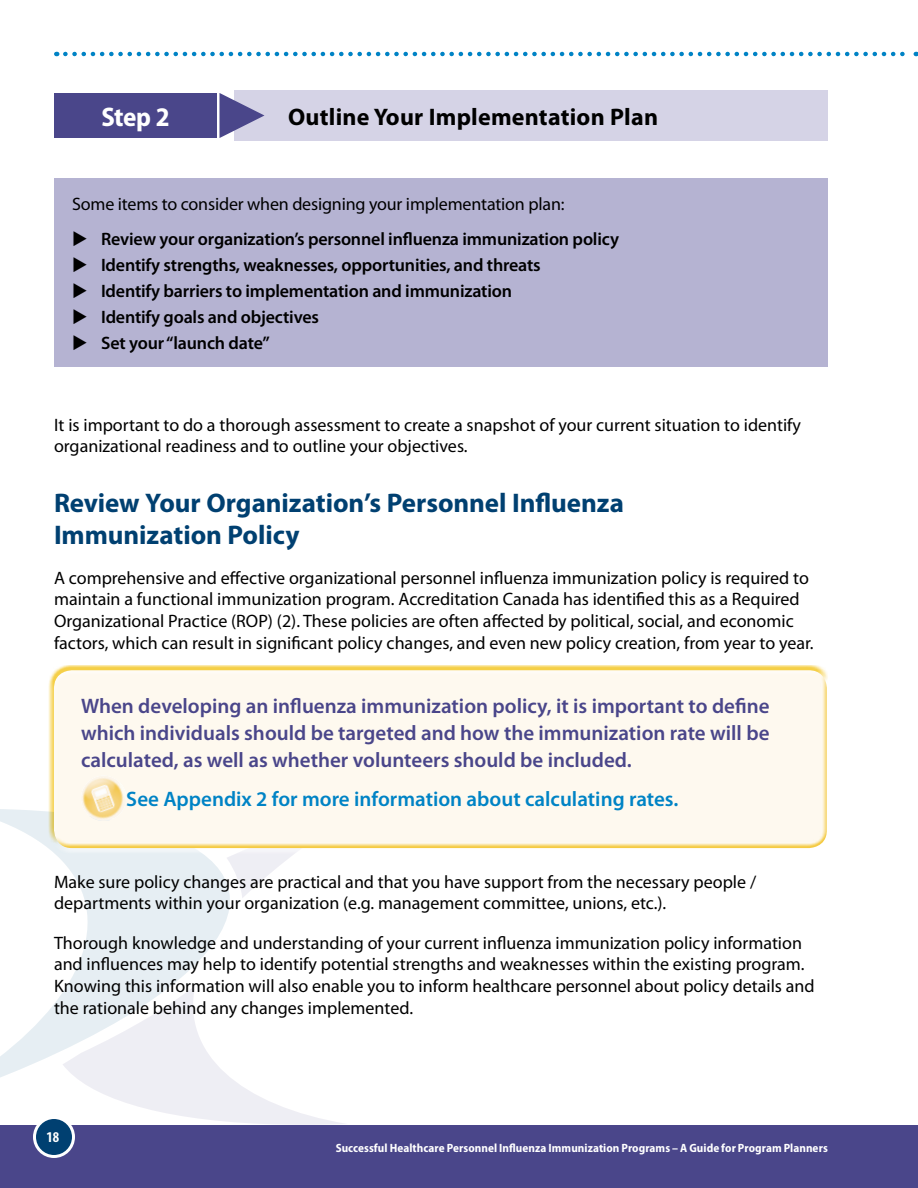
<style>
.page{position:relative;width:918px;height:1188px;background:#fff}
.page>*{position:absolute;margin:0;border:0;box-sizing:border-box;transform-origin:0 0}
.t1{font:700 27px/32.4px "Myriad Pro";letter-spacing:-.005em;color:#004071}
.t2{font:700 semi-condensed 27px "Myriad Pro";color:#fff}
.t3{font:700 24px "Myriad Pro";letter-spacing:.01em;color:#000}
.t4{font:600 21px/27px "Myriad Pro";color:#4a468a;text-align:justify}
.t5{font:600 21px "Myriad Pro";color:#0083c5}
.t6{font:18px/21.6px "Myriad Pro";color:#000}
.t7{font:600 18px/26.1px "Myriad Pro";letter-spacing:-.01em;color:#000}
.t8{font:700 condensed 15px "Myriad Pro";color:#fff}
.t9{font:700 semi-condensed 12px "Myriad Pro";letter-spacing:.005em;color:#fff}
</style>
<div class="page">
<div style="left:0;top:1125px;width:918px;height:63px;background:#4a468a"></div>
<div style="left:34px;top:1118px;width:40px;height:38px;background:#004071;border-radius:50%"></div>
<div style="left:33px;top:1116px;width:42px;height:42px;border:3px solid #fff;border-radius:50%"></div>
<svg style="left:62px;top:1106px;width:283px;height:19px"></svg>
<svg style="left:0;top:809px;width:279px;height:297px"></svg>
<svg style="left:156px;top:854px;width:138px;height:47px;fill:#eeeef4"></svg>
<svg style="left:65px;top:52px;width:852px;height:4px"></svg>
<div style="left:234px;top:90px;width:594px;height:51px;background:#d5d3e6"></div>
<svg style="left:219px;top:93px;width:45px;height:45px"></svg>
<div style="left:54px;top:93px;width:163px;height:45px;background:#4a468a"></div>
<div style="left:48px;top:664px;width:780px;height:179px;background:#fff;opacity:.75"></div>
<div style="left:52px;top:675px;width:781px;height:179px;background:#f2bf09;opacity:.75"></div>
<div style="left:54px;top:178px;width:774px;height:189px;background:#b5b3d2"></div>
<h1 class="t2" style="left:101px;top:101px;width:70px">Step 2</h1>
<h2 class="t3" style="left:288px;top:103px;width:372px">Outline Your Implementation Plan</h2>
<p class="t6" style="left:72px;top:193px;width:494px">Some items to consider when designing your implementation plan:</p>
<p class="t7" style="left:101px;top:226px;width:519px">Review your organization’s personnel influenza immunization policy Identify strengths, weaknesses, opportunities, and threats<br>Identify barriers to implementation and immunization<br>Identify goals and objectives<br>Set your “launch date”</p>
<p class="t6" style="left:54px;top:414px;width:749px">It is important to do a thorough assessment to create a snapshot of your current situation to identify organizational readiness and to outline your objectives.</p>
<h1 class="t1" style="left:54px;top:487px;width:572px">Review Your Organization’s Personnel Influenza<br>Immunization Policy</h1>
<p class="t6" style="left:54px;top:567px;width:761px">A comprehensive and effective organizational personnel influenza immunization policy is required to maintain a functional immunization program. Accreditation Canada has identified this as a Required Organizational Practice (ROP) (2). These policies are often affected by political, social, and economic factors, which can result in significant policy changes, and even new policy creation, from year to year.</p>
<p class="t4" style="left:81px;top:693px;width:690px">When developing an influenza immunization policy, it is important to define which individuals should be targeted and how the immunization rate will be calculated, as well as whether volunteers should be included.</p>
<p class="t5" style="left:126px;top:787px;width:554px">See Appendix 2 for more information about calculating rates.</p>
<p class="t6" style="left:54px;top:871px;width:704px">Make sure policy changes are practical and that you have support from the necessary people / departments within your organization (e.g. management committee, unions, etc.).</p>
<p class="t6" style="left:54px;top:932px;width:762px">Thorough knowledge and understanding of your current influenza immunization policy information and influences may help to identify potential strengths and weaknesses within the existing program.<br>Knowing this information will also enable you to inform healthcare personnel about policy details and the rationale behind any changes implemented.</p>
<p class="t8" style="left:46px;top:1129px;width:14px">18</p>
<p class="t9" style="left:336px;top:1141px;width:494px">Successful Healthcare Personnel Influenza Immunization Programs – A Guide for Program Planners</p>
</div>
